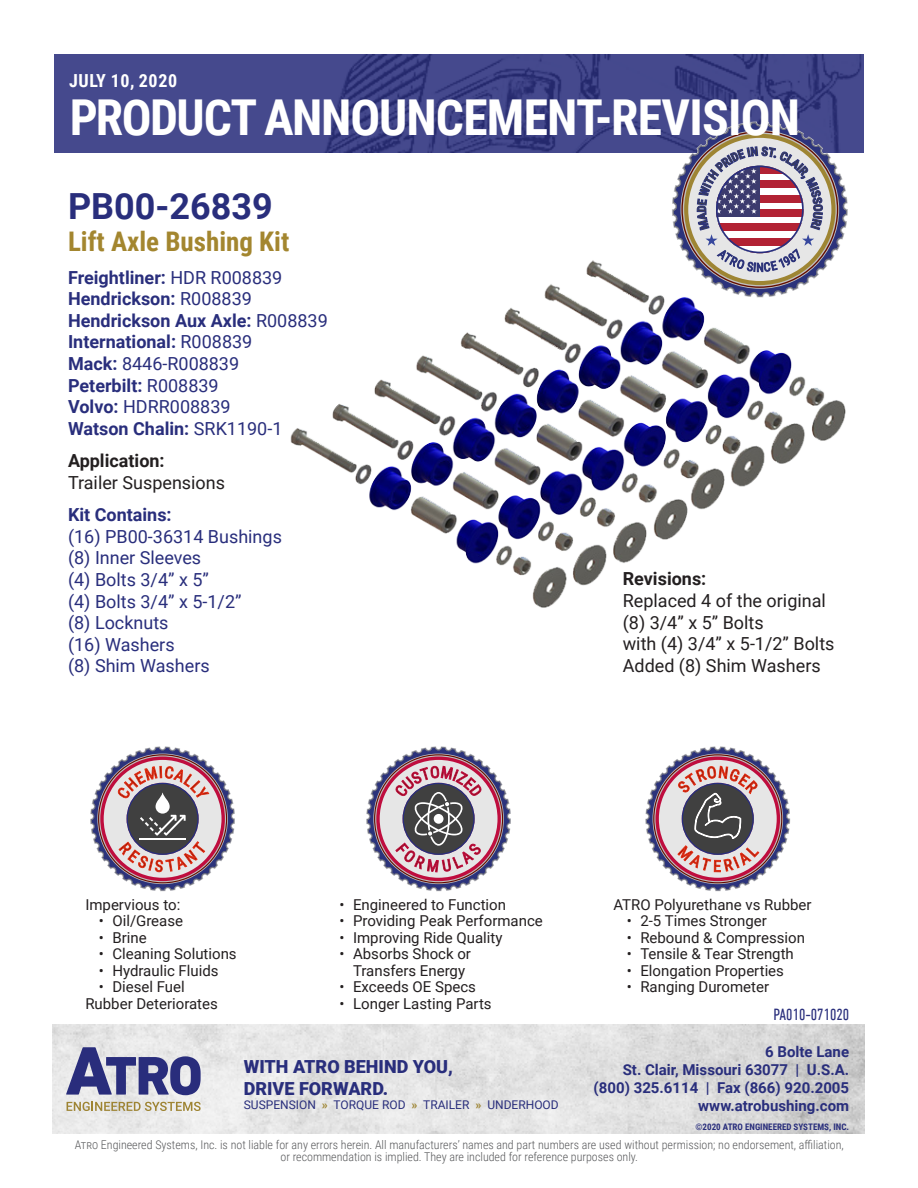
<style>
.page{position:relative;width:918px;height:1188px;background:#fff}
.page>*{position:absolute;margin:0;border:0;box-sizing:border-box;transform-origin:0 0}
.t1{font:700 49.5px "Roboto Condensed";letter-spacing:-.02em;color:#fff}
.t2{font:700 36px "Roboto";color:#292e7c}
.t3{font:700 27px "Roboto Condensed";color:#a3862f}
.t4{font:700 18px/21.6px "Roboto";color:#292e7c}
.t5{font:18px/21.6px "Roboto";color:#292e7c}
.t6{font:18px/21.6px "Roboto";color:#231f20}
.t7{font:900 18px "Roboto";color:#292e7c}
.t8{font:700 18px "Roboto Condensed";letter-spacing:.035em;color:#fff}
.t9{font:700 18px "Roboto";color:#231f20}
.t10{font:condensed 16.5px "DIN Next LT Pro";color:#292e7c}
.t11{font:15px/16.5px "Roboto";color:#231f20;text-align:center}
.t12{font:700 15px/18px "Roboto";color:#292e7c;text-align:right}
.t13{font:300 12px/12px "Roboto Condensed";color:#57585a;text-align:center}
.t14{font:12px "Roboto";color:#292e7c}
.t15{font:700 9px "Roboto Condensed";color:#292e7c}
.s1{font-weight:400}
.s2{font-weight:700}
.s3{font-weight:700;color:#9e8533}
</style>
<div class="page">
<img style="left:54px;top:54px;width:810px;height:99px">
<img style="left:53px;top:1024px;width:811px;height:110px">
<svg style="left:66px;top:1047px;width:135px;height:48px"></svg>
<svg style="left:67px;top:1102px;width:134px;height:9px"></svg>
<svg style="left:672px;top:122px;width:176px;height:136px"></svg>
<svg style="left:645px;top:746px;width:145px;height:145px"></svg>
<svg style="left:90px;top:746px;width:145px;height:145px"></svg>
<svg style="left:366px;top:746px;width:145px;height:145px"></svg>
<img style="left:290px;top:258px;width:556px;height:350px">
<p class="t8" style="left:69px;top:68px;width:110px">JULY 10, 2020</p>
<p class="t1" style="left:70px;top:83px;width:732px">PRODUCT ANNOUNCEMENT-REVISION</p>
<p class="t2" style="left:68px;top:181px;width:206px">PB00-26839</p>
<p class="t3" style="left:68px;top:223px;width:223px">Lift Axle Bushing Kit</p>
<p class="t4" style="left:68px;top:266px;width:261px">Freightliner: <span class="s1">HDR R008839<br></span>Hendrickson: <span class="s1">R008839<br></span>Hendrickson Aux Axle: <span class="s1">R008839<br></span>International: <span class="s1">R008839<br></span>Mack: <span class="s1">8446-R008839<br></span>Peterbilt: <span class="s1">R008839<br></span>Volvo: <span class="s1">HDRR008839<br></span>Watson Chalin: <span class="s1">SRK1190-1</span></p>
<p class="t6" style="left:68px;top:449px;width:159px"><span class="s2">Application:<br></span>Trailer Suspensions</p>
<p class="t5" style="left:68px;top:503px;width:215px"><span class="s2">Kit Contains:<br></span>(16) PB00-36314 Bushings (8) Inner Sleeves<br>(4) Bolts 3/4” x 5”<br>(4) Bolts 3/4” x 5-1/2”<br>(8) Locknuts<br>(16) Washers<br>(8) Shim Washers</p>
<p class="t9" style="left:623px;top:566px;width:85px">Revisions:</p>
<p class="t6" style="left:623px;top:589px;width:213px">Replaced 4 of the original (8) 3/4” x 5” Bolts<br>with (4) 3/4” x 5-1/2” Bolts</p>
<p class="t6" style="left:623px;top:654px;width:199px">Added (8) Shim Washers</p>
<p class="t11" style="left:85px;top:895px;width:96px">Impervious to:</p>
<p class="t11" style="left:99px;top:912px;width:86px">• Oil/Grease</p>
<p class="t11" style="left:99px;top:928px;width:49px">• Brine</p>
<p class="t11" style="left:99px;top:945px;width:139px">• Cleaning Solutions</p>
<p class="t11" style="left:99px;top:961px;width:121px">• Hydraulic Fluids</p>
<p class="t11" style="left:99px;top:978px;width:87px">• Diesel Fuel</p>
<p class="t11" style="left:85px;top:994px;width:134px">Rubber Deteriorates</p>
<p class="t11" style="left:340px;top:895px;width:168px">• Engineered to Function</p>
<p class="t11" style="left:340px;top:912px;width:205px">• Providing Peak Performance</p>
<p class="t11" style="left:340px;top:928px;width:164px">• Improving Ride Quality</p>
<p class="t11" style="left:340px;top:945px;width:133px">• Absorbs Shock or<br>Transfers Energy</p>
<p class="t11" style="left:340px;top:978px;width:138px">• Exceeds OE Specs</p>
<p class="t11" style="left:340px;top:994px;width:154px">• Longer Lasting Parts</p>
<p class="t7" style="left:244px;top:1054px;width:211px">WITH ATRO BEHIND YOU,</p>
<p class="t7" style="left:244px;top:1076px;width:146px">DRIVE FORWARD.</p>
<p class="t14" style="left:244px;top:1097px;width:316px">SUSPENSION <span class="s3">»</span> TORQUE ROD <span class="s3">»</span> TRAILER <span class="s3">»</span> UNDERHOOD</p>
<p class="t11" style="left:613px;top:895px;width:200px">ATRO Polyurethane vs Rubber</p>
<p class="t11" style="left:627px;top:912px;width:142px">• 2-5 Times Stronger</p>
<p class="t11" style="left:627px;top:928px;width:180px">• Rebound &amp; Compression</p>
<p class="t11" style="left:627px;top:945px;width:169px">• Tensile &amp; Tear Strength</p>
<p class="t11" style="left:627px;top:961px;width:159px">• Elongation Properties</p>
<p class="t11" style="left:627px;top:978px;width:144px">• Ranging Durometer</p>
<p class="t10" style="left:774px;top:1005px;width:77px">PA010-071020</p>
<p class="t12" style="left:623px;top:1042px;width:228px">6 Bolte Lane<br>St. Clair, Missouri 63077 | U.S.A.</p>
<p class="t12" style="left:594px;top:1078px;width:257px">(800) 325.6114 | Fax (866) 920.2005</p>
<p class="t12" style="left:698px;top:1096px;width:152px">www.atrobushing.com</p>
<p class="t15" style="left:696px;top:1120px;width:155px">©2020 ATRO ENGINEERED SYSTEMS, INC.</p>
<p class="t13" style="left:75px;top:1138px;width:771px">Atro Engineered Systems, Inc. is not liable for any errors herein. All manufacturers’ names and part numbers are used without permission; no endorsement, affiliation, or recommendation is implied. They are included for reference purposes only.</p>
</div>
